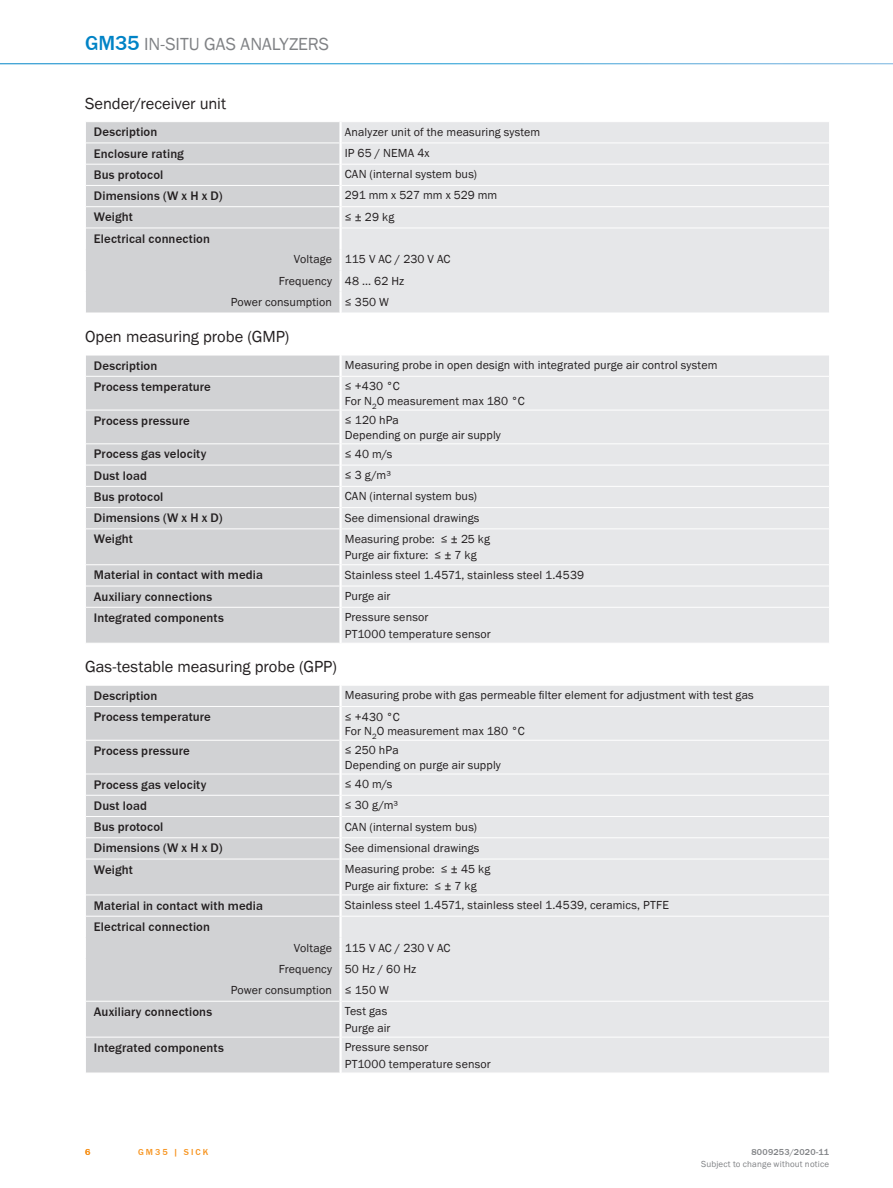
<style>
.page{position:relative;width:893px;height:1188px;background:#fff}
.page>*{position:absolute;margin:0;border:0;box-sizing:border-box;transform-origin:0 0}
.t1{font:18px "SICK Franklin";color:#808285}
.t2{font:16.5px "SICK Franklin";letter-spacing:-.005em;color:#231f20}
.t3{font:500 12.75px "SICK Franklin";letter-spacing:.01em;color:#231f20}
.t4{font:12px/16.5px "SICK Franklin";letter-spacing:.01em;color:#231f20}
.t5{font:9px "SICK Franklin";letter-spacing:.02em;color:#808285}
.t6{font:500 9px "SICK Franklin";letter-spacing:.025em;color:#808285}
.t7{font:500 9px "SICK Franklin";letter-spacing:.225em;color:#f7931d}
.s1{font-weight:500;font-size:21px;color:#0083c6}
</style>
<div class="page">
<div style="left:86px;top:122px;width:253px;height:191px;background:#d1d2d4"></div>
<div style="left:342px;top:122px;width:487px;height:191px;background:#e6e7e9"></div>
<hr style="left:86px;top:143px;width:253px;height:1px;background:#fff">
<hr style="left:342px;top:143px;width:487px;height:1px;background:#fff">
<hr style="left:86px;top:164px;width:253px;height:1px;background:#fff">
<hr style="left:342px;top:164px;width:487px;height:1px;background:#fff">
<hr style="left:86px;top:185px;width:253px;height:1px;background:#fff">
<hr style="left:342px;top:185px;width:487px;height:1px;background:#fff">
<hr style="left:86px;top:206px;width:253px;height:1px;background:#fff">
<hr style="left:342px;top:206px;width:487px;height:1px;background:#fff">
<hr style="left:86px;top:228px;width:253px;height:1px;background:#fff">
<hr style="left:342px;top:228px;width:487px;height:1px;background:#fff">
<div style="left:86px;top:356px;width:253px;height:287px;background:#d1d2d4"></div>
<div style="left:342px;top:356px;width:487px;height:287px;background:#e6e7e9"></div>
<hr style="left:86px;top:376px;width:253px;height:1px;background:#fff">
<hr style="left:342px;top:376px;width:487px;height:1px;background:#fff">
<hr style="left:86px;top:410px;width:253px;height:1px;background:#fff">
<hr style="left:342px;top:410px;width:487px;height:1px;background:#fff">
<hr style="left:86px;top:443px;width:253px;height:1px;background:#fff">
<hr style="left:342px;top:443px;width:487px;height:1px;background:#fff">
<hr style="left:86px;top:465px;width:253px;height:1px;background:#fff">
<hr style="left:342px;top:465px;width:487px;height:1px;background:#fff">
<hr style="left:86px;top:486px;width:253px;height:1px;background:#fff">
<hr style="left:342px;top:486px;width:487px;height:1px;background:#fff">
<hr style="left:86px;top:507px;width:253px;height:1px;background:#fff">
<hr style="left:342px;top:507px;width:487px;height:1px;background:#fff">
<hr style="left:86px;top:528px;width:253px;height:1px;background:#fff">
<hr style="left:342px;top:528px;width:487px;height:1px;background:#fff">
<hr style="left:86px;top:564px;width:253px;height:1px;background:#fff">
<hr style="left:342px;top:564px;width:487px;height:1px;background:#fff">
<hr style="left:86px;top:586px;width:253px;height:1px;background:#fff">
<hr style="left:342px;top:586px;width:487px;height:1px;background:#fff">
<hr style="left:86px;top:607px;width:253px;height:1px;background:#fff">
<hr style="left:342px;top:607px;width:487px;height:1px;background:#fff">
<div style="left:86px;top:686px;width:253px;height:387px;background:#d1d2d4"></div>
<div style="left:342px;top:686px;width:487px;height:387px;background:#e6e7e9"></div>
<hr style="left:86px;top:706px;width:253px;height:1px;background:#fff">
<hr style="left:342px;top:706px;width:487px;height:1px;background:#fff">
<hr style="left:86px;top:740px;width:253px;height:1px;background:#fff">
<hr style="left:342px;top:740px;width:487px;height:1px;background:#fff">
<hr style="left:86px;top:774px;width:253px;height:1px;background:#fff">
<hr style="left:342px;top:774px;width:487px;height:1px;background:#fff">
<hr style="left:86px;top:795px;width:253px;height:1px;background:#fff">
<hr style="left:342px;top:795px;width:487px;height:1px;background:#fff">
<hr style="left:86px;top:816px;width:253px;height:1px;background:#fff">
<hr style="left:342px;top:816px;width:487px;height:1px;background:#fff">
<hr style="left:86px;top:837px;width:253px;height:1px;background:#fff">
<hr style="left:342px;top:837px;width:487px;height:1px;background:#fff">
<hr style="left:86px;top:859px;width:253px;height:1px;background:#fff">
<hr style="left:342px;top:859px;width:487px;height:1px;background:#fff">
<hr style="left:86px;top:895px;width:253px;height:1px;background:#fff">
<hr style="left:342px;top:895px;width:487px;height:1px;background:#fff">
<hr style="left:86px;top:916px;width:253px;height:1px;background:#fff">
<hr style="left:342px;top:916px;width:487px;height:1px;background:#fff">
<hr style="left:86px;top:1001px;width:253px;height:1px;background:#fff">
<hr style="left:342px;top:1001px;width:487px;height:1px;background:#fff">
<hr style="left:86px;top:1037px;width:253px;height:1px;background:#fff">
<hr style="left:342px;top:1037px;width:487px;height:1px;background:#fff">
<h1 class="t1" style="left:85px;top:32px;width:90px"><span class="s1">GM35</span> In-situ</h1>
<h1 class="t1" style="left:204px;top:32px;width:12px">gas</h1>
<h1 class="t1" style="left:241px;top:32px;width:11px">analyzers</h1>
<h2 class="t2" style="left:85px;top:93px;width:143px">Sender/receiver unit</h2>
<p class="t3" style="left:94px;top:124px;width:65px">Description</p>
<p class="t4" style="left:345px;top:124px;width:197px">Analyzer unit of the measuring system</p>
<p class="t3" style="left:94px;top:145px;width:91px">Enclosure rating</p>
<p class="t4" style="left:345px;top:145px;width:86px">IP 65 / NEMA 4x</p>
<p class="t3" style="left:94px;top:167px;width:71px">Bus protocol</p>
<p class="t4" style="left:345px;top:166px;width:134px">CAN (internal system bus)</p>
<p class="t3" style="left:94px;top:188px;width:130px">Dimensions (W x H x D)</p>
<p class="t4" style="left:345px;top:187px;width:154px">291 mm x 527 mm x 529 mm</p>
<p class="t3" style="left:94px;top:209px;width:41px">Weight</p>
<p class="t4" style="left:345px;top:209px;width:51px">≤ ± 29 kg</p>
<p class="t3" style="left:94px;top:230px;width:118px">Electrical connection</p>
<p class="t4" style="left:294px;top:251px;width:158px">Voltage 115 V AC / 230 V AC</p>
<p class="t4" style="left:279px;top:272px;width:127px">Frequency 48 ... 62 Hz</p>
<p class="t4" style="left:231px;top:294px;width:160px">Power consumption ≤ 350 W</p>
<h2 class="t2" style="left:85px;top:326px;width:206px">Open measuring probe (GMP)</h2>
<p class="t3" style="left:94px;top:357px;width:65px">Description</p>
<p class="t4" style="left:345px;top:357px;width:374px">Measuring probe in open design with integrated purge air control system</p>
<p class="t3" style="left:94px;top:379px;width:118px">Process temperature</p>
<p class="t4" style="left:345px;top:379px;width:181px;line-height:14.4px">≤ +430 °C<br>For N<sub>2</sub>O measurement max 180 °C</p>
<p class="t3" style="left:94px;top:413px;width:97px">Process pressure</p>
<p class="t4" style="left:345px;top:413px;width:158px;line-height:14.4px">≤ 120 hPa<br>Depending on purge air supply</p>
<p class="t3" style="left:94px;top:446px;width:114px">Process gas velocity</p>
<p class="t4" style="left:345px;top:446px;width:49px">≤ 40 m/s</p>
<p class="t3" style="left:94px;top:468px;width:54px">Dust load</p>
<p class="t4" style="left:345px;top:467px;width:48px">≤ 3 g/m³</p>
<p class="t3" style="left:94px;top:489px;width:71px">Bus protocol</p>
<p class="t4" style="left:345px;top:488px;width:134px">CAN (internal system bus)</p>
<p class="t3" style="left:94px;top:510px;width:130px">Dimensions (W x H x D)</p>
<p class="t4" style="left:345px;top:510px;width:136px">See dimensional drawings</p>
<p class="t3" style="left:94px;top:531px;width:41px">Weight</p>
<p class="t4" style="left:345px;top:531px;width:147px">Measuring probe: ≤ ± 25 kg<br>Purge air fixture: ≤ ± 7 kg</p>
<p class="t3" style="left:94px;top:567px;width:171px">Material in contact with media</p>
<p class="t4" style="left:345px;top:567px;width:241px">Stainless steel 1.4571, stainless steel 1.4539</p>
<p class="t3" style="left:94px;top:588px;width:120px">Auxiliary connections</p>
<p class="t4" style="left:345px;top:588px;width:47px">Purge air</p>
<p class="t3" style="left:94px;top:610px;width:131px">Integrated components</p>
<p class="t4" style="left:345px;top:609px;width:147px">Pressure sensor<br>PT1000 temperature sensor</p>
<h2 class="t2" style="left:85px;top:656px;width:253px">Gas-testable measuring probe (GPP)</h2>
<p class="t3" style="left:94px;top:688px;width:65px">Description</p>
<p class="t4" style="left:345px;top:687px;width:410px">Measuring probe with gas permeable filter element for adjustment with test gas</p>
<p class="t3" style="left:94px;top:709px;width:118px">Process temperature</p>
<p class="t4" style="left:345px;top:710px;width:181px;line-height:14.4px">≤ +430 °C<br>For N<sub>2</sub>O measurement max 180 °C</p>
<p class="t3" style="left:94px;top:743px;width:97px">Process pressure</p>
<p class="t4" style="left:345px;top:743px;width:158px;line-height:14.4px">≤ 250 hPa<br>Depending on purge air supply</p>
<p class="t3" style="left:94px;top:776px;width:114px">Process gas velocity</p>
<p class="t4" style="left:345px;top:776px;width:49px">≤ 40 m/s</p>
<p class="t3" style="left:94px;top:798px;width:54px">Dust load</p>
<p class="t4" style="left:345px;top:797px;width:55px">≤ 30 g/m³</p>
<p class="t3" style="left:94px;top:819px;width:71px">Bus protocol</p>
<p class="t4" style="left:345px;top:819px;width:134px">CAN (internal system bus)</p>
<p class="t3" style="left:94px;top:840px;width:130px">Dimensions (W x H x D)</p>
<p class="t4" style="left:345px;top:840px;width:136px">See dimensional drawings</p>
<p class="t3" style="left:94px;top:862px;width:41px">Weight</p>
<p class="t4" style="left:345px;top:861px;width:147px">Measuring probe: ≤ ± 45 kg<br>Purge air fixture: ≤ ± 7 kg</p>
<p class="t3" style="left:94px;top:897px;width:171px">Material in contact with media</p>
<p class="t4" style="left:345px;top:897px;width:326px">Stainless steel 1.4571, stainless steel 1.4539, ceramics, PTFE</p>
<p class="t3" style="left:94px;top:919px;width:118px">Electrical connection</p>
<p class="t4" style="left:294px;top:939px;width:158px">Voltage 115 V AC / 230 V AC</p>
<p class="t4" style="left:279px;top:961px;width:139px">Frequency 50 Hz / 60 Hz</p>
<p class="t4" style="left:231px;top:982px;width:160px">Power consumption ≤ 150 W</p>
<p class="t3" style="left:94px;top:1004px;width:120px">Auxiliary connections</p>
<p class="t4" style="left:345px;top:1003px;width:47px">Test gas<br>Purge air</p>
<p class="t3" style="left:94px;top:1040px;width:131px">Integrated components</p>
<p class="t4" style="left:345px;top:1039px;width:147px">Pressure sensor<br>PT1000 temperature sensor</p>
<p class="t7" style="left:85px;top:1146px;width:7px">6</p>
<p class="t7" style="left:138px;top:1146px;width:72px">GM35 | SICK</p>
<p class="t6" style="left:751px;top:1146px;width:79px">8009253/2020-11</p>
<p class="t5" style="left:701px;top:1159px;width:130px">Subject to change without notice</p>
</div>
